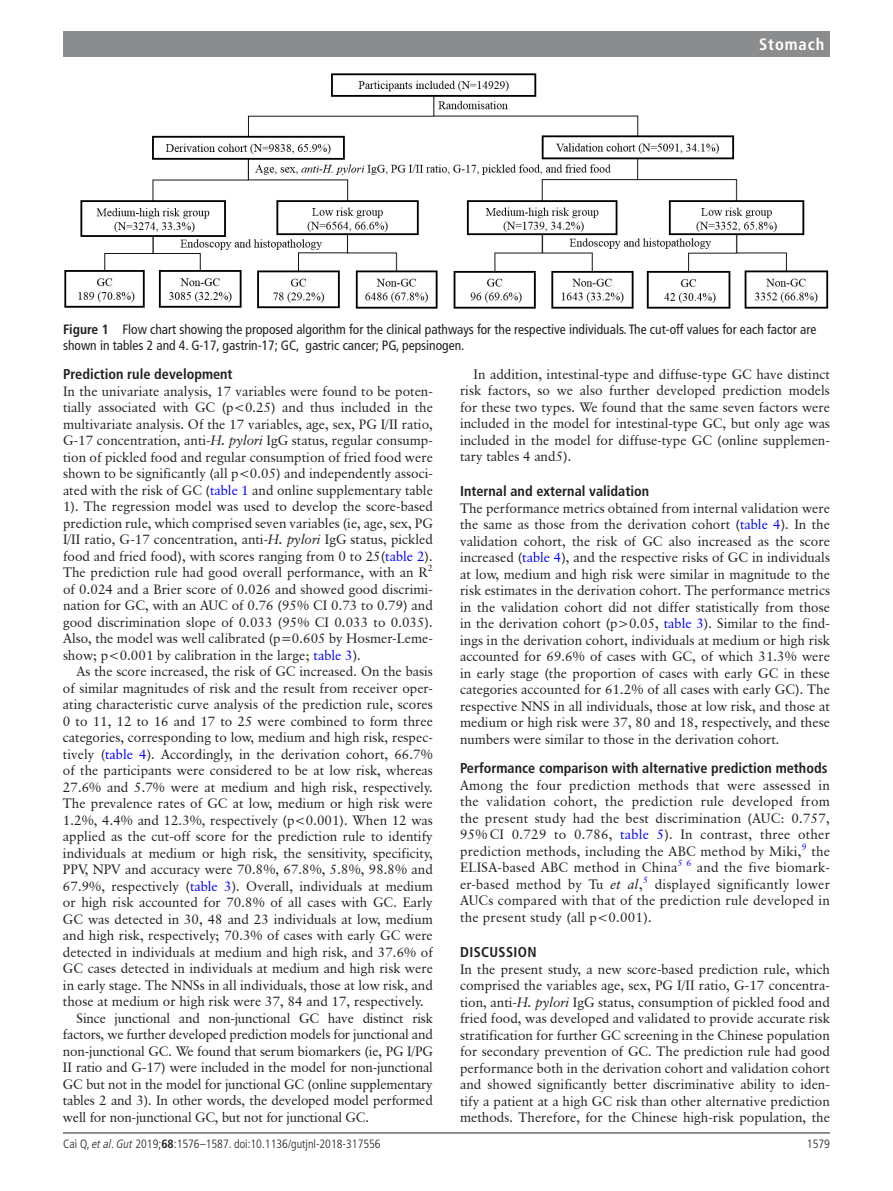
<style>
.page{position:relative;width:893px;height:1191px;background:#fff}
.page>*{position:absolute;margin:0;border:0;box-sizing:border-box;transform-origin:0 0}
.t1{font:700 condensed 16.5px "Frutiger LT Pro";letter-spacing:.055em;color:#fff}
.t2{font:700 condensed 14.25px "Frutiger LT Pro";color:#231f20}
.t3{font:13.5px/16.5px "Classical Garamond BT";color:#231f20;text-align:justify}
.t4{font:condensed 13.5px/16.5px "Frutiger LT Pro";color:#231f20}
.t5{font:300 condensed 12px "Frutiger LT Pro";color:#231f20}
.s1{font-weight:700}
.s2{font-style:italic}
.s3{color:#00f}
</style>
<div class="page">
<hr style="left:63px;top:1132px;width:767px;height:1px;background:#231f20">
<div style="left:63px;top:31px;width:767px;height:25px;background:#8a8c8e"></div>
<img style="left:64px;top:73px;width:765px;height:236px">
<p class="t1" style="left:759px;top:34px;width:67px">Stomach</p>
<p class="t4" style="left:63px;top:321px;width:755px"><span class="s1">Figure 1</span> Flow chart showing the proposed algorithm for the clinical pathways for the respective individuals. The cut-off values for each factor are shown in tables 2 and 4. G-17, gastrin-17; GC, gastric cancer; PG, pepsinogen.</p>
<p class="t2" style="left:63px;top:366px;width:171px">Prediction rule development</p>
<p class="t3" style="left:63px;top:382px;width:371px">In the univariate analysis, 17 variables were found to be poten&shy;tially associated with GC (p&lt;0.25) and thus included in the multivariate analysis. Of the 17 variables, age, sex, PG I/II ratio, G-17 concentration, anti-<span class="s2">H. pylori</span> IgG status, regular consump&shy;tion of pickled food and regular consumption of fried food were shown to be significantly (all p&lt;0.05) and independently associ&shy;ated with the risk of GC (<span class="s3">table 1</span> and online supplementary table 1). The regression model was used to develop the score-based prediction rule, which comprised seven variables (ie, age, sex, PG I/II ratio, G-17 concentration, anti-<span class="s2">H. pylori</span> IgG status, pickled food and fried food), with scores ranging from 0 to 25(<span class="s3">table 2</span>).<br>The prediction rule had good overall performance, with an R<sup>2 </sup>of 0.024 and a Brier score of 0.026 and showed good discrimi&shy;nation for GC, with an AUC of 0.76 (95% CI 0.73 to 0.79) and good discrimination slope of 0.033 (95% CI 0.033 to 0.035).<br>Also, the model was well calibrated (p=0.605 by Hosmer-Leme&shy;show; p&lt;0.001 by calibration in the large; <span class="s3">table 3</span>).</p>
<p class="t3" style="left:76px;top:663px;width:358px">As the score increased, the risk of GC increased. On the basis</p>
<p class="t3" style="left:63px;top:679px;width:371px">of similar magnitudes of risk and the result from receiver oper-</p>
<p class="t3" style="left:63px;top:696px;width:371px">ating characteristic curve analysis of the prediction rule, scores</p>
<p class="t3" style="left:63px;top:712px;width:371px">0 to 11, 12 to 16 and 17 to 25 were combined to form three</p>
<p class="t3" style="left:63px;top:729px;width:371px">categories, corresponding to low, medium and high risk, respec-</p>
<p class="t3" style="left:63px;top:745px;width:371px">tively (<span class="s3">table 4</span>). Accordingly, in the derivation cohort, 66.7%</p>
<p class="t3" style="left:63px;top:762px;width:371px">of the participants were considered to be at low risk, whereas</p>
<p class="t3" style="left:63px;top:778px;width:371px">27.6% and 5.7% were at medium and high risk, respectively.</p>
<p class="t3" style="left:63px;top:795px;width:371px">The prevalence rates of GC at low, medium or high risk were</p>
<p class="t3" style="left:63px;top:811px;width:371px">1.2%, 4.4% and 12.3%, respectively (p&lt;0.001). When 12 was</p>
<p class="t3" style="left:63px;top:828px;width:371px">applied as the cut-off score for the prediction rule to identify</p>
<p class="t3" style="left:63px;top:844px;width:371px">individuals at medium or high risk, the sensitivity, specificity,</p>
<p class="t3" style="left:63px;top:861px;width:371px">PPV, NPV and accuracy were 70.8%, 67.8%, 5.8%, 98.8% and</p>
<p class="t3" style="left:63px;top:877px;width:371px">67.9%, respectively (<span class="s3">table 3</span>). Overall, individuals at medium</p>
<p class="t3" style="left:63px;top:894px;width:371px">or high risk accounted for 70.8% of all cases with GC. Early</p>
<p class="t3" style="left:63px;top:910px;width:371px">GC was detected in 30, 48 and 23 individuals at low, medium</p>
<p class="t3" style="left:63px;top:927px;width:371px">and high risk, respectively; 70.3% of cases with early GC were</p>
<p class="t3" style="left:63px;top:943px;width:371px">detected in individuals at medium and high risk, and 37.6% of</p>
<p class="t3" style="left:63px;top:960px;width:371px">GC cases detected in individuals at medium and high risk were</p>
<p class="t3" style="left:63px;top:976px;width:371px">in early stage. The NNSs in all individuals, those at low risk, and</p>
<p class="t3" style="left:63px;top:993px;width:363px">those at medium or high risk were 37, 84 and 17, respectively.</p>
<p class="t3" style="left:76px;top:1009px;width:358px">Since junctional and non-junctional GC have distinct risk</p>
<p class="t3" style="left:63px;top:1026px;width:371px">factors, we further developed prediction models for junctional and</p>
<p class="t3" style="left:63px;top:1042px;width:371px">non-junctional GC. We found that serum biomarkers (ie, PG I/PG</p>
<p class="t3" style="left:63px;top:1059px;width:371px">II ratio and G-17) were included in the model for non-junctional</p>
<p class="t3" style="left:63px;top:1075px;width:371px">GC but not in the model for junctional GC (online supplementary</p>
<p class="t3" style="left:63px;top:1092px;width:371px">tables 2 and 3). In other words, the developed model performed</p>
<p class="t3" style="left:63px;top:1108px;width:308px">well for non-junctional GC, but not for junctional GC.</p>
<p class="t3" style="left:460px;top:365px;width:371px;text-indent:14px">In addition, intestinal-type and diffuse-type GC have distinct risk factors, so we also further developed prediction models for these two types. We found that the same seven factors were included in the model for intestinal-type GC, but only age was included in the model for diffuse-type GC (online supplemen&shy;tary tables 4 and5).</p>
<p class="t2" style="left:460px;top:483px;width:191px">Internal and external validation</p>
<p class="t3" style="left:460px;top:500px;width:371px">The performance metrics obtained from internal validation were the same as those from the derivation cohort (<span class="s3">table 4</span>). In the validation cohort, the risk of GC also increased as the score increased (<span class="s3">table 4</span>), and the respective risks of GC in individuals at low, medium and high risk were similar in magnitude to the risk estimates in the derivation cohort. The performance metrics in the validation cohort did not differ statistically from those in the derivation cohort (p&gt;0.05, <span class="s3">table 3</span>). Similar to the find&shy;ings in the derivation cohort, individuals at medium or high risk accounted for 69.6% of cases with GC, of which 31.3% were in early stage (the proportion of cases with early GC in these categories accounted for 61.2% of all cases with early GC). The respective NNS in all individuals, those at low risk, and those at medium or high risk were 37, 80 and 18, respectively, and these numbers were similar to those in the derivation cohort.</p>
<p class="t2" style="left:460px;top:760px;width:369px">Performance comparison with alternative prediction methods</p>
<p class="t3" style="left:460px;top:776px;width:371px">Among the four prediction methods that were assessed in the validation cohort, the prediction rule developed from the present study had the best discrimination (AUC: 0.757, 95% CI 0.729 to 0.786, <span class="s3">table 5</span>). In contrast, three other prediction methods, including the ABC method by Miki,<sup>9</sup> the ELISA-based ABC method in China<sup>5</sup> <sup>6</sup> and the five biomark&shy;er-based method by Tu <span class="s2">et al</span>,<sup>5</sup></p>
<p class="t3" style="left:460px;top:875px;width:371px;text-indent:195px">displayed significantly lower AUCs compared with that of the prediction rule developed in the present study (all p&lt;0.001).</p>
<p class="t2" style="left:460px;top:943px;width:47px">Discussio</p>
<p class="t2" style="left:527px;top:943px;width:11px">n</p>
<p class="t3" style="left:460px;top:960px;width:371px">In the present study, a new score-based prediction rule, which comprised the variables age, sex, PG I/II ratio, G-17 concentra&shy;tion, anti-<span class="s2">H. pylori</span> IgG status, consumption of pickled food and fried food, was developed and validated to provide accurate risk stratification for further GC screening in the Chinese population for secondary prevention of GC. The prediction rule had good performance both in the derivation cohort and validation cohort and showed significantly better discriminative ability to iden&shy;tify a patient at a high GC risk than other alternative prediction methods. Therefore, for the Chinese high-risk population, the</p>
<p class="t5" style="left:63px;top:1136px;width:319px">Cai Q, <span class="s2">et al</span>. <span class="s2">Gut</span> 2019;<span class="s1">68</span>:1576–1587. doi:10.1136/gutjnl-2018-317556</p>
<p class="t5" style="left:807px;top:1136px;width:25px">1579</p>
</div>
